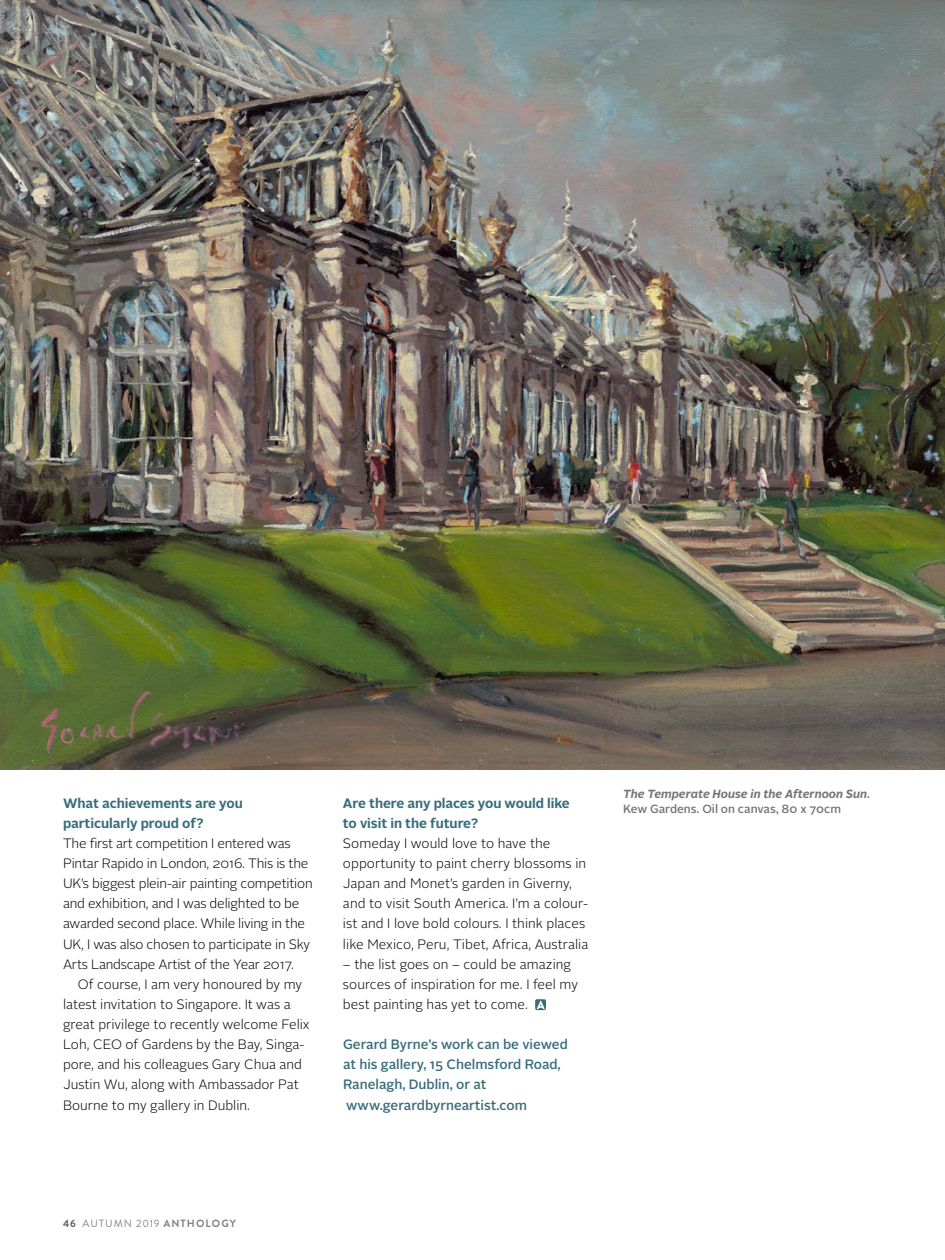
<style>
.page{position:relative;width:945px;height:1260px;background:#fff}
.page>*{position:absolute;margin:0;border:0;box-sizing:border-box;transform-origin:0 0}
.t1{font:300 13.65px/20.1px "Alright Sans";color:#000}
.t2{font:500 13.65px/20.1px "Alright Sans";color:#396d7c}
.t3{font:700 13.65px/20.1px "Alright Sans";letter-spacing:-.005em;color:#396d7c}
.t4{font:italic 700 11.9px/15.8px "Alright Sans";color:#757379}
.t5{font:10.5px "Brandon Grotesque";letter-spacing:.095em;color:#808285}
.s1{font-weight:500;font-style:normal}
.s2{font-weight:700;color:#58595b}
.s3{font-weight:700}
</style>
<div class="page">
<svg style="left:535px;top:999px;width:11px;height:11px"></svg>
<img style="left:0;top:0;width:945px;height:769px">
<p class="t3" style="left:63px;top:793px;width:181px">What achievements are you particularly proud of?</p>
<p class="t1" style="left:63px;top:833px;width:251px">The first art competition I entered was Pintar Rapido in London, 2016. This is the UK’s biggest plein-air painting competition and exhibition, and I was delighted to be awarded second place. While living in the UK, I was also chosen to participate in Sky Arts Landscape Artist of the Year 2017.</p>
<p class="t1" style="left:63px;top:974px;width:248px;text-indent:15px">Of course, I am very honoured by my latest invitation to Singapore. It was a great privilege to recently welcome Felix Loh, CEO of Gardens by the Bay, Singa&shy;pore, and his colleagues Gary Chua and Justin Wu, along with Ambassador Pat Bourne to my gallery in Dublin.</p>
<p class="t3" style="left:343px;top:793px;width:228px">Are there any places you would like to visit in the future?</p>
<p class="t1" style="left:343px;top:833px;width:247px">Someday I would love to have the opportunity to paint cherry blossoms in Japan and Monet’s garden in Giverny, and to visit South America. I’m a colour&shy;ist and I love bold colours. I think places like Mexico, Peru, Tibet, Africa, Australia</p>
<p class="t1" style="left:343px;top:954px;width:237px">– the list goes on – could be amazing sources of inspiration for me. I feel my best painting has yet to come.</p>
<p class="t2" style="left:343px;top:1034px;width:226px">Gerard Byrne’s work can be viewed at his gallery, 15 Chelmsford Road,<br>Ranelagh, Dublin, or at www.gerardbyrneartist.com</p>
<p class="t4" style="left:623px;top:786px;width:249px">The Temperate House in the Afternoon Sun<span class="s1">.<br>Kew Gardens. Oil on canvas, 80 x 70cm</span></p>
<p class="t5" style="left:63px;top:1216px;width:175px"><span class="s2">46</span> AUTUMN 2019 <span class="s3">ANTHOLOGY</span></p>
</div>
